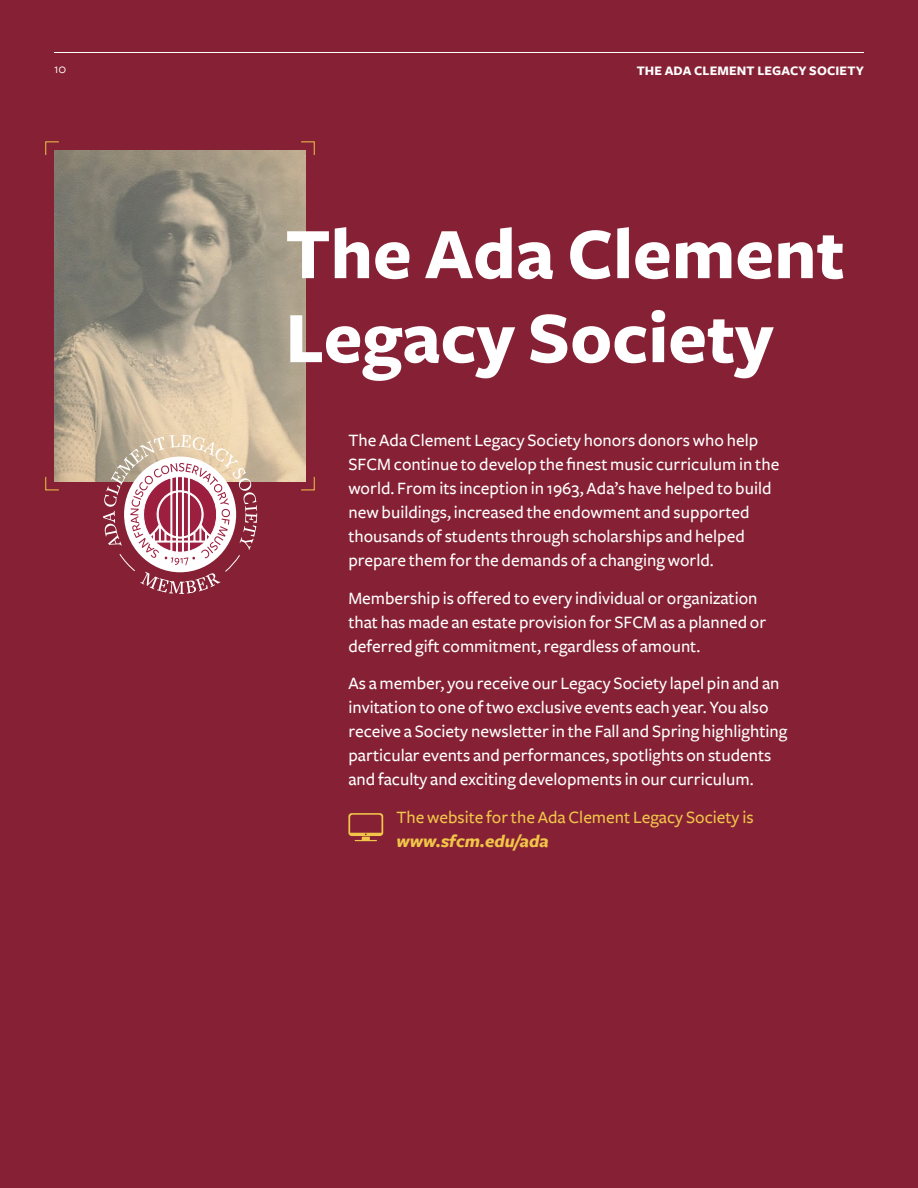
<style>
.page{position:relative;width:918px;height:1188px;background:#862135}
.page>*{position:absolute;margin:0;border:0;box-sizing:border-box;transform-origin:0 0}
.intro{font:700 75px/84px "Freight Sans";color:#fff}
.intro-2{font:500 18px/24px "Freight Sans";color:#fff}
.intro-3{font:500 18px/24px "Freight Sans";color:#f1c549}
.Secondary_Header_Lis{font:700 13.5px "Freight Sans";letter-spacing:.01em;color:#fff}
.Secondary_Header_Lis-2{font:13.5px "Freight Sans";color:#fff}
.s1{font-weight:700;font-style:italic}
</style>
<div class="page">
<img style="left:54px;top:150px;width:252px;height:332px">
<hr style="left:54px;top:52px;width:810px;height:1px;background:#fff">
<svg style="left:348px;top:813px;width:35px;height:28px"></svg>
<svg style="left:45px;top:141px;width:15px;height:15px"></svg>
<svg style="left:300px;top:141px;width:15px;height:15px"></svg>
<svg style="left:300px;top:476px;width:15px;height:15px"></svg>
<svg style="left:45px;top:476px;width:15px;height:15px"></svg>
<svg style="left:103px;top:435px;width:154px;height:159px"></svg>
<p class="Secondary_Header_Lis-2" style="left:54px;top:62px;width:14px">10</p>
<p class="Secondary_Header_Lis" style="left:637px;top:63px;width:229px">THE ADA CLEMENT LEGACY SOCIETY</p>
<p class="intro" style="left:285px;top:214px;width:561px">The Ada Clement<br>Legacy Society</p>
<p class="intro-2" style="left:348px;top:429px;width:432px">The Ada Clement Legacy Society honors donors who help SFCMcontinue to develop the finestmusic curriculumin the world. Fromits inception in 1963, Ada’s have helped to build new buildings, increased the endowment and supported thousands of students through scholarships and helped prepare them for the demands of a changing world.</p>
<p class="intro-2" style="left:348px;top:586px;width:419px">Membership is offered to every individual or organization that has made an estate provision for SFCM as a planned or deferred gift commitment, regardless of amount.</p>
<p class="intro-2" style="left:348px;top:672px;width:441px">As a member, you receive our Legacy Society lapel pin and an invitation to one of two exclusive events each year. You also receive a Society newsletter in the Fall and Spring highlighting particular events and performances, spotlights on students and faculty and exciting developments in our curriculum.</p>
<p class="intro-3" style="left:396px;top:805px;width:359px">The website for the Ada Clement Legacy Society is <span class="s1">www.sfcm.edu/ada</span></p>
</div>
